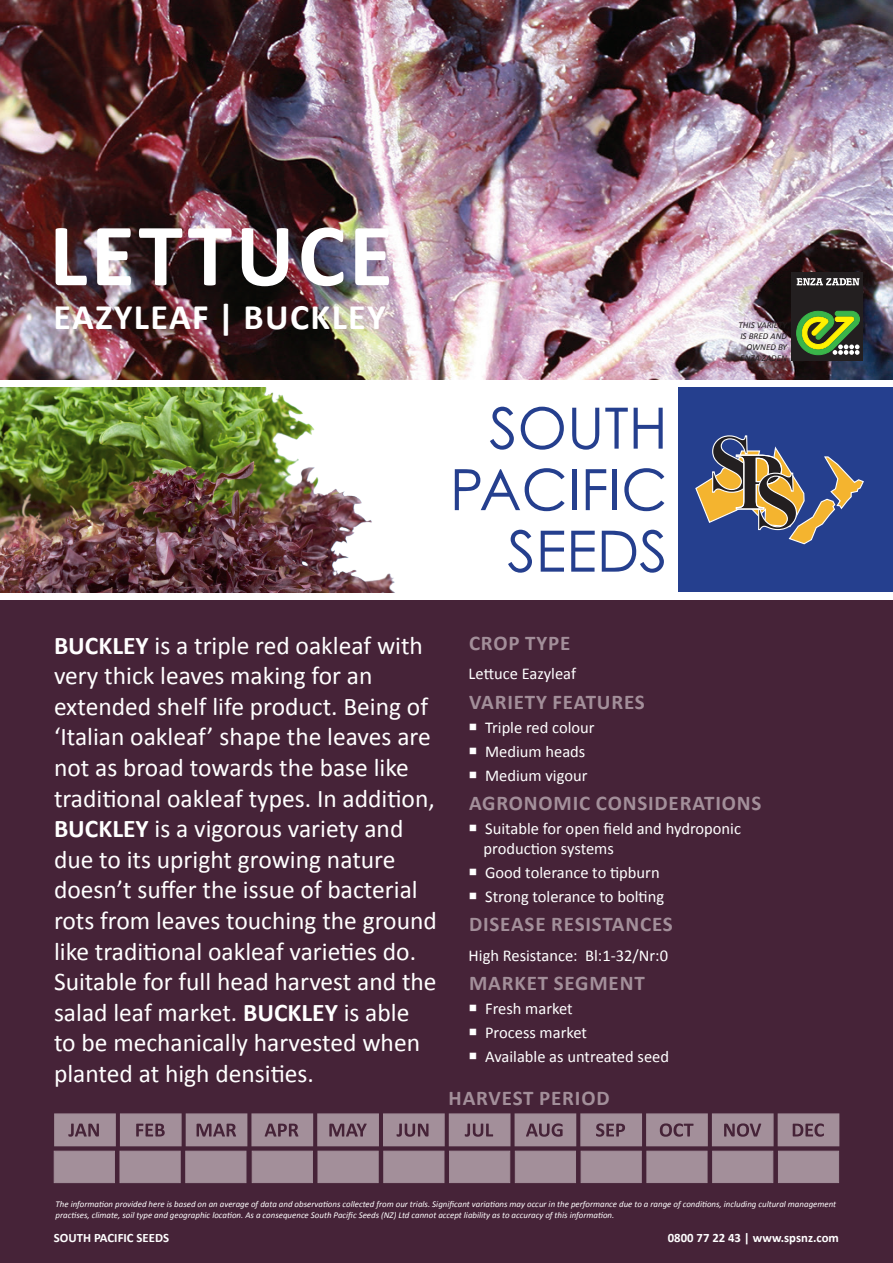
<style>
.page{position:relative;width:893px;height:1263px;background:#fff}
.page>*{position:absolute;margin:0;border:0;box-sizing:border-box;transform-origin:0 0}
.t1{font:700 90px "Calibri";letter-spacing:.04em;color:#fff}
.t2{font:57px/61.5px "Century Gothic";color:#253f8e;text-align:right}
.t3{font:700 36px "Calibri";letter-spacing:.04em;color:#fff}
.t4{font:25.5px/30.6px "Calibri";color:#fff}
.Paragraph_STD{font:700 21px "Calibri";letter-spacing:.04em;color:#a38f9a}
.Paragraph_STD-2{font:16.5px/19.8px "Calibri";color:#fff}
.t5{font:700 12.75px "Calibri";color:#fff}
.t6{font:italic 9px/10.8px "Calibri";color:#231f20;text-align:right}
.t7{font:italic 8.85px/10.5px "Calibri";color:#fff}
.s1{font-weight:700}
</style>
<div class="page">
<img style="left:0;top:388px;width:395px;height:204px">
<div style="left:0;top:601px;width:893px;height:662px;background:#462338"></div>
<div style="left:678px;top:388px;width:215px;height:204px;background:#253f8e"></div>
<svg style="left:695px;top:435px;width:169px;height:110px"></svg>
<img style="left:0;top:0;width:893px;height:380px">
<div style="left:791px;top:272px;width:71px;height:89px;background:#231f20"></div>
<svg style="left:797px;top:311px;width:62px;height:44px"></svg>
<svg style="left:797px;top:278px;width:62px;height:7px"></svg>
<div style="left:778px;top:1113px;width:61px;height:33px;background:#a38f9a;border:2px solid #a38f9a"></div>
<div style="left:54px;top:1113px;width:62px;height:33px;background:#a38f9a;border:2px solid #a38f9a"></div>
<div style="left:120px;top:1113px;width:62px;height:33px;background:#a38f9a;border:2px solid #a38f9a"></div>
<div style="left:186px;top:1113px;width:61px;height:33px;background:#a38f9a;border:2px solid #a38f9a"></div>
<div style="left:251px;top:1113px;width:62px;height:33px;background:#a38f9a;border:2px solid #a38f9a"></div>
<div style="left:317px;top:1113px;width:62px;height:33px;background:#a38f9a;border:2px solid #a38f9a"></div>
<div style="left:383px;top:1113px;width:62px;height:33px;background:#a38f9a;border:2px solid #a38f9a"></div>
<div style="left:449px;top:1113px;width:61px;height:33px;background:#a38f9a;border:2px solid #a38f9a"></div>
<div style="left:515px;top:1113px;width:61px;height:33px;background:#a38f9a;border:2px solid #a38f9a"></div>
<div style="left:580px;top:1113px;width:62px;height:33px;background:#a38f9a;border:2px solid #a38f9a"></div>
<div style="left:646px;top:1113px;width:62px;height:33px;background:#a38f9a;border:2px solid #a38f9a"></div>
<div style="left:712px;top:1113px;width:62px;height:33px;background:#a38f9a;border:2px solid #a38f9a"></div>
<div style="left:252px;top:1151px;width:61px;height:32px;background:#a38f9a"></div>
<div style="left:54px;top:1151px;width:61px;height:32px;background:#a38f9a"></div>
<div style="left:318px;top:1151px;width:61px;height:32px;background:#a38f9a"></div>
<div style="left:120px;top:1151px;width:61px;height:32px;background:#a38f9a"></div>
<div style="left:383px;top:1151px;width:61px;height:32px;background:#a38f9a"></div>
<div style="left:185px;top:1151px;width:61px;height:32px;background:#a38f9a"></div>
<div style="left:449px;top:1151px;width:61px;height:32px;background:#a38f9a"></div>
<div style="left:515px;top:1151px;width:61px;height:32px;background:#a38f9a"></div>
<div style="left:581px;top:1151px;width:61px;height:32px;background:#a38f9a"></div>
<svg style="left:646px;top:1150px;width:193px;height:33px;background:#9c8792"></svg>
<svg style="left:793px;top:1123px;width:31px;height:14px"></svg>
<svg style="left:724px;top:1123px;width:37px;height:14px"></svg>
<svg style="left:660px;top:1123px;width:33px;height:14px"></svg>
<svg style="left:596px;top:1123px;width:29px;height:14px"></svg>
<svg style="left:526px;top:1123px;width:37px;height:14px"></svg>
<svg style="left:465px;top:1123px;width:28px;height:14px"></svg>
<svg style="left:397px;top:1123px;width:31px;height:14px"></svg>
<svg style="left:329px;top:1123px;width:38px;height:13px"></svg>
<svg style="left:265px;top:1123px;width:33px;height:13px"></svg>
<svg style="left:197px;top:1123px;width:39px;height:13px"></svg>
<svg style="left:136px;top:1124px;width:29px;height:12px"></svg>
<svg style="left:68px;top:1123px;width:31px;height:14px"></svg>
<p class="t1" style="left:49px;top:198px;width:345px">LETTUCE</p>
<p class="t3" style="left:54px;top:294px;width:334px">EAZYLEAF | BUCKLEY</p>
<h2 class="t2" style="left:450px;top:396px;width:219px">SOUTH<br>PACIFIC<br>SEEDS</h2>
<p class="t6" style="left:738px;top:320px;width:50px">THIS VARIETY<br>IS BRED AND<br>OWNED BY<br>ENZA ZADEN</p>
<p class="t4" style="left:54px;top:630px;width:384px"><span class="s1">BUCKLEY</span> is a triple red oakleaf with very thick leaves making for an extended shelf life product. Being of ‘Italian oakleaf’ shape the leaves are not as broad towards the base like traditional oakleaf types. In addition, <span class="s1">BUCKLEY</span> is a vigorous variety and due to its upright growing nature doesn’t suffer the issue of bacterial rots from leaves touching the ground like traditional oakleaf varieties do.<br>Suitable for full head harvest and the salad leaf market. <span class="s1">BUCKLEY</span> is able to be mechanically harvested when planted at high densities.</p>
<p class="Paragraph_STD" style="left:469px;top:630px;width:103px">CROP TYPE</p>
<p class="Paragraph_STD-2" style="left:469px;top:664px;width:109px">Lettuce Eazyleaf</p>
<p class="Paragraph_STD" style="left:469px;top:688px;width:177px">VARIETY FEATURES</p>
<p class="Paragraph_STD-2" style="left:485px;top:717px;width:111px">Triple red colour</p>
<p class="Paragraph_STD-2" style="left:485px;top:741px;width:102px">Medium heads</p>
<p class="Paragraph_STD-2" style="left:485px;top:765px;width:104px">Medium vigour</p>
<p class="Paragraph_STD" style="left:469px;top:790px;width:294px">AGRONOMIC CONSIDERATIONS</p>
<p class="Paragraph_STD-2" style="left:483px;top:819px;width:259px">Suitable for open field and hydroponic production systems</p>
<p class="Paragraph_STD-2" style="left:485px;top:863px;width:176px">Good tolerance to tipburn</p>
<p class="Paragraph_STD-2" style="left:485px;top:887px;width:180px">Strong tolerance to bolting</p>
<p class="Paragraph_STD" style="left:469px;top:911px;width:205px">DISEASE RESISTANCES</p>
<p class="Paragraph_STD-2" style="left:469px;top:945px;width:201px">High Resistance: Bl:1-32/Nr:0</p>
<p class="Paragraph_STD" style="left:469px;top:969px;width:177px">MARKET SEGMENT</p>
<p class="Paragraph_STD-2" style="left:485px;top:999px;width:89px">Fresh market</p>
<p class="Paragraph_STD-2" style="left:485px;top:1023px;width:103px">Process market</p>
<p class="Paragraph_STD-2" style="left:485px;top:1047px;width:186px">Available as untreated seed</p>
<p class="Paragraph_STD" style="left:449px;top:1085px;width:162px">HARVEST PERIOD</p>
<p class="t7" style="left:56px;top:1198px;width:782px">The information provided here is based on an average of data and observations collected from our trials. Significant variations may occur in the performance due to a range of conditions, including cultural management practises, climate, soil type and geographic location. As a consequence South Pacific Seeds (NZ) Ltd cannot accept liability as to accuracy of this information.</p>
<p class="t5" style="left:54px;top:1229px;width:117px">SOUTH PACIFIC SEEDS</p>
<p class="t5" style="left:668px;top:1229px;width:173px">0800 77 22 43 | www.spsnz.com</p>
</div>
